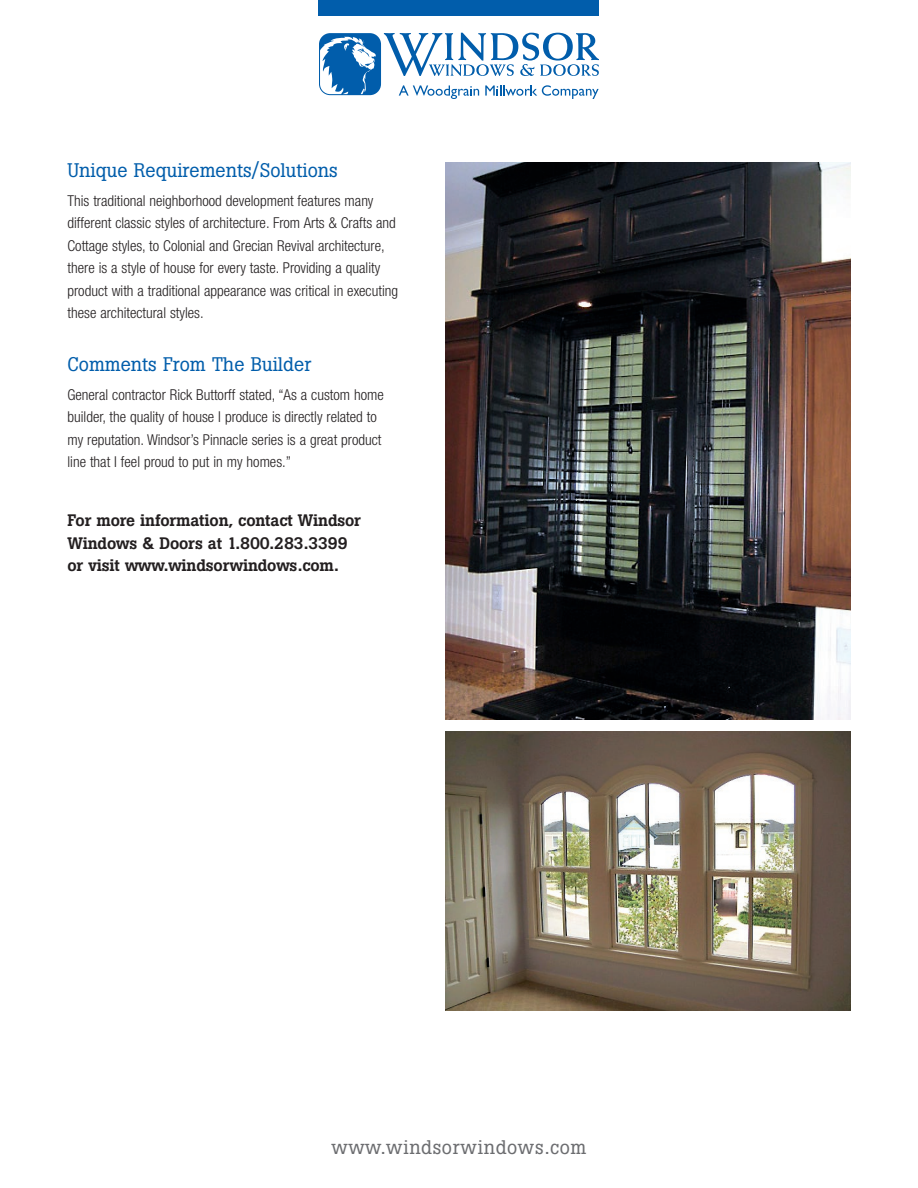
<style>
.page{position:relative;width:918px;height:1188px;background:#fff}
.page>*{position:absolute;margin:0;border:0;box-sizing:border-box;transform-origin:0 0}
.t1{font:19.5px "Boton";color:#015dab}
.t2{font:19.5px "Boton";letter-spacing:.03em;color:#6c6d70}
.t3{font:500 16.5px/22.5px "Boton";letter-spacing:-.01em;color:#231f20}
.t4{font:300 condensed 15px/22.5px "Helvetica Neue LT Std";color:#231f20}
</style>
<div class="page">
<svg style="left:319px;top:33px;width:280px;height:66px"></svg>
<div style="left:319px;top:0;width:280px;height:15px;background:#015dab"></div>
<img style="left:445px;top:162px;width:405px;height:557px">
<img style="left:445px;top:731px;width:406px;height:280px">
<h1 class="t1" style="left:68px;top:158px;width:272px">Unique Requirements/Solutions</h1>
<p class="t4" style="left:68px;top:189px;width:332px">This traditional neighborhood development features many different classic styles of architecture. From Arts &amp; Crafts and Cottage styles, to Colonial and Grecian Revival architecture, there is a style of house for every taste. Providing a quality product with a traditional appearance was critical in executing these architectural styles.</p>
<h1 class="t1" style="left:68px;top:352px;width:245px">Comments From The Builder</h1>
<p class="t4" style="left:68px;top:383px;width:318px">General contractor Rick Buttorff stated, “As a custom home builder, the quality of house I produce is directly related to my reputation. Windsor’s Pinnacle series is a great product line that I feel proud to put in my homes.”</p>
<p class="t3" style="left:68px;top:509px;width:295px">For more information, contact Windsor<br>Windows &amp; Doors at 1.800.283.3399 or visit www.windsorwindows.com.</p>
<h1 class="t2" style="left:332px;top:1136px;width:256px">www.windsorwindows.com</h1>
</div>
